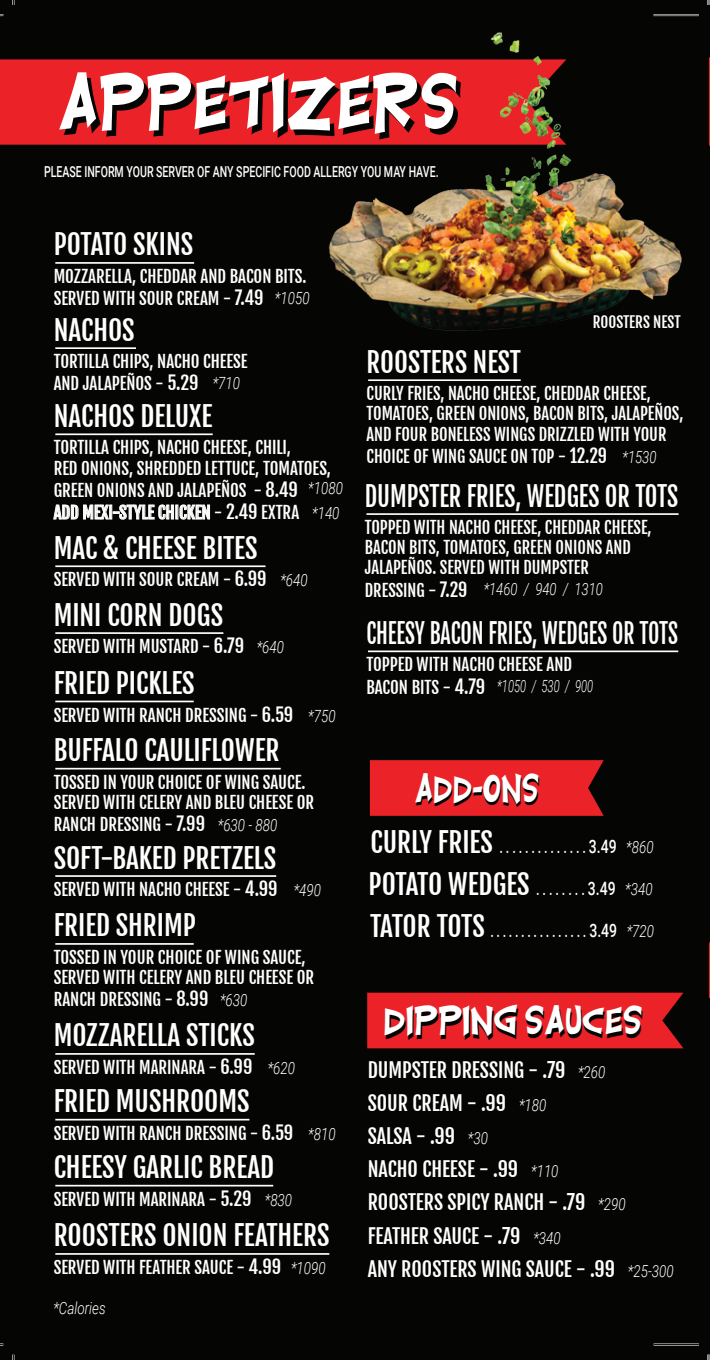
<style>
.page{position:relative;width:710px;height:1360px;background:#fff}
.page>*{position:absolute;margin:0;border:0;box-sizing:border-box;transform-origin:0 0}
.t1{font:75.6px "Carrick Groovy";color:#050504;scale:.94 1}
.t2{font:38.8px "Carrick Groovy";color:#050504;scale:.94 1}
.t3{font:38.8px "Carrick Groovy";color:#050504;scale:.83 1}
.t4{font:27.2px "Fjalla One";color:#fff}
.t5{font:27.2px "Fjalla One";color:#fff;scale:.8 1}
.t6{font:27.2px "Fjalla One";color:#fff;scale:.89 1}
.t7{font:20px/33.2px "Fjalla One";color:#fff}
.t8{font:16.8px/20.2px "Fjalla One";color:#fff}
.t9{font:500 16.8px "Roboto";color:#fff;scale:.76 1}
.t10{font:italic 300 16.8px "Roboto";color:#fff;scale:.8 1}
.t11{font:500 15.2px "Roboto";color:#fff;scale:.7 1}
.t12{font:15.2px "Fjalla One";color:#fff}
.s1{font-size:18.4px}
.s2{font-family:"Roboto";font-weight:300;font-style:italic}
.s3{font-family:"Fjalla One";font-weight:400;font-size:27.2px}
.s4{font-weight:300;font-style:italic}
.s5{font-family:"Roboto";font-weight:500;font-size:16.8px}
.s6{font-family:"Roboto";font-weight:500;font-size:18.4px}
.s7{font-family:"Roboto";font-weight:300;font-style:italic;font-size:16.8px}
.s8{font-size:20.2px}
.s9{font-family:"Roboto";font-weight:300;font-style:italic;font-size:16.6px}
</style>
<div class="page">
<div style="left:0;top:0;width:710px;height:1359px;background:#050504"></div>
<div style="left:0;top:59px;width:490px;height:86px;background:#eb2228"></div>
<hr style="left:55px;top:262px;width:139px;height:2px;background:#fff">
<hr style="left:55px;top:347px;width:81px;height:2px;background:#fff">
<hr style="left:55px;top:433px;width:158px;height:2px;background:#fff">
<svg style="left:53px;top:504px;width:157px;height:15px"></svg>
<hr style="left:55px;top:565px;width:210px;height:2px;background:#fff">
<hr style="left:55px;top:632px;width:168px;height:2px;background:#fff">
<hr style="left:55px;top:700px;width:139px;height:2px;background:#fff">
<hr style="left:55px;top:875px;width:221px;height:1px;background:#fff">
<hr style="left:55px;top:943px;width:139px;height:1px;background:#fff">
<hr style="left:55px;top:1053px;width:200px;height:1px;background:#fff">
<hr style="left:55px;top:1118px;width:194px;height:2px;background:#fff">
<hr style="left:55px;top:1184px;width:218px;height:2px;background:#fff">
<hr style="left:55px;top:1253px;width:274px;height:1px;background:#fff">
<div style="left:367px;top:992px;width:316px;height:56px;background:#eb2228"></div>
<hr style="left:368px;top:379px;width:153px;height:2px;background:#fff">
<hr style="left:366px;top:513px;width:313px;height:2px;background:#fff">
<hr style="left:368px;top:650px;width:310px;height:2px;background:#fff">
<div style="left:370px;top:760px;width:234px;height:55px;background:#eb2228"></div>
<hr style="left:55px;top:767px;width:226px;height:2px;background:#fff">
<img style="left:329px;top:160px;width:353px;height:171px">
<img style="left:490px;top:32px;width:81px;height:157px">
<svg style="left:709px;top:57px;width:1px;height:89px"></svg>
<svg style="left:709px;top:942px;width:1px;height:55px"></svg>
<hr style="left:654px;top:14px;width:45px;height:2px;background:#fff">
<hr style="left:654px;top:1343px;width:45px;height:2px;background:#fff">
<hr style="left:654px;top:15px;width:45px;height:1px;background:#000">
<hr style="left:654px;top:1344px;width:45px;height:1px;background:#000">
<svg style="left:707px;top:0;width:3px;height:5px"></svg>
<svg style="left:707px;top:1354px;width:3px;height:5px"></svg>
<p class="t1" style="left:62px;top:63px;width:427px">APPETIZERS</p>
<p class="t11" style="left:44px;top:161px;width:565px">PLEASE INFORM YOUR SERVER OF ANY SPECIFIC FOOD ALLERGY YOU MAY HAVE.</p>
<p class="t4" style="left:54px;top:230px;width:141px">POTATO SKINS</p>
<p class="t8" style="left:54px;top:266px;width:257px;line-height:22.2px">MOZZARELLA, CHEDDAR AND BACON BITS.<br>SERVED WITH SOUR CREAM - <span class="s1">7.49</span> <span class="s2">*1050</span></p>
<p class="t4" style="left:54px;top:315px;width:82px">NACHOS</p>
<p class="t8" style="left:54px;top:351px;width:195px;line-height:22.2px">TORTILLA CHIPS, NACHO CHEESE<br>AND JALAPEÑOS - <span class="s1">5.29</span> <span class="s2">*710</span></p>
<p class="t4" style="left:54px;top:401px;width:160px">NACHOS DELUXE</p>
<p class="t8" style="left:54px;top:438px;width:279px">TORTILLA CHIPS, NACHO CHEESE, CHILI,<br>RED ONIONS, SHREDDED LETTUCE, TOMATOES,</p>
<p class="t8" style="left:54px;top:479px;width:291px;line-height:22.4px">GREEN ONIONS AND JALAPEÑOS - <span class="s1">8.49</span> <span class="s2">*1080<br></span>ADD MEXI-STYLE CHICKEN - <span class="s1">2.49</span> EXTRA <span class="s2">*140</span></p>
<p class="t4" style="left:54px;top:533px;width:205px">MAC &amp; CHEESE BITES</p>
<p class="t8" style="left:54px;top:570px;width:256px">SERVED WITH SOUR CREAM - <span class="s1">6.99</span> <span class="s2">*640</span></p>
<p class="t4" style="left:54px;top:600px;width:171px">MINI CORN DOGS</p>
<p class="t8" style="left:54px;top:637px;width:232px">SERVED WITH MUSTARD - <span class="s1">6.79</span> <span class="s2">*640</span></p>
<p class="t4" style="left:54px;top:668px;width:142px">FRIED PICKLES</p>
<p class="t8" style="left:54px;top:705px;width:284px">SERVED WITH RANCH DRESSING - <span class="s1">6.59</span> <span class="s2">*750</span></p>
<p class="t4" style="left:54px;top:735px;width:227px">BUFFALO CAULIFLOWER</p>
<p class="t8" style="left:54px;top:773px;width:262px">TOSSED IN YOUR CHOICE OF WING SAUCE.<br>SERVED WITH CELERY AND BLEU CHEESE OR</p>
<p class="t8" style="left:54px;top:815px;width:225px">RANCH DRESSING - <span class="s1">7.99</span> <span class="s2">*630 - 880</span></p>
<p class="t4" style="left:54px;top:843px;width:224px">SOFT-BAKED PRETZELS</p>
<p class="t8" style="left:54px;top:880px;width:269px">SERVED WITH NACHO CHEESE - <span class="s1">4.99</span> <span class="s2">*490</span></p>
<p class="t4" style="left:54px;top:911px;width:144px">FRIED SHRIMP</p>
<p class="t8" style="left:54px;top:948px;width:262px">TOSSED IN YOUR CHOICE OF WING SAUCE,<br>SERVED WITH CELERY AND BLEU CHEESE OR</p>
<p class="t8" style="left:54px;top:990px;width:195px">RANCH DRESSING - <span class="s1">8.99</span> <span class="s2">*630</span></p>
<p class="t4" style="left:54px;top:1021px;width:203px">MOZZARELLA STICKS</p>
<p class="t8" style="left:54px;top:1058px;width:243px">SERVED WITH MARINARA - <span class="s1">6.99</span> <span class="s2">*620</span></p>
<p class="t4" style="left:54px;top:1086px;width:197px">FRIED MUSHROOMS</p>
<p class="t8" style="left:54px;top:1123px;width:284px">SERVED WITH RANCH DRESSING - <span class="s1">6.59</span> <span class="s2">*810</span></p>
<p class="t4" style="left:54px;top:1152px;width:222px">CHEESY GARLIC BREAD</p>
<p class="t8" style="left:54px;top:1189px;width:240px">SERVED WITH MARINARA - <span class="s1">5.29</span> <span class="s2">*830</span></p>
<p class="t4" style="left:54px;top:1221px;width:277px">ROOSTERS ONION FEATHERS</p>
<p class="t8" style="left:54px;top:1258px;width:274px">SERVED WITH FEATHER SAUCE - <span class="s1">4.99</span> <span class="s2">*1090</span></p>
<p class="t10" style="left:53px;top:1296px;width:67px">*Calories</p>
<p class="t12" style="left:593px;top:313px;width:89px">ROOSTERS NEST</p>
<p class="t4" style="left:367px;top:347px;width:156px">ROOSTERS NEST</p>
<p class="t8" style="left:367px;top:384px;width:318px">CURLY FRIES, NACHO CHEESE, CHEDDAR CHEESE,<br>TOMATOES, GREEN ONIONS, BACON BITS, JALAPEÑOS,<br>AND FOUR BONELESS WINGS DRIZZLED WITH YOUR</p>
<p class="t8" style="left:367px;top:447px;width:291px">CHOICE OF WING SAUCE ON TOP - <span class="s1">12.29</span> <span class="s2">*1530</span></p>
<p class="t6" style="left:365px;top:481px;width:354px">DUMPSTER FRIES, WEDGES OR TOTS</p>
<p class="t8" style="left:365px;top:518px;width:288px">TOPPED WITH NACHO CHEESE, CHEDDAR CHEESE, BACON BITS, TOMATOES, GREEN ONIONS AND JALAPEÑOS. SERVED WITH DUMPSTER DRESSING - <span class="s1">7.29</span> <span class="s2">*1460 / 940 / 1310</span></p>
<p class="t5" style="left:366px;top:618px;width:391px">CHEESY BACON FRIES, WEDGES OR TOTS</p>
<p class="t8" style="left:366px;top:655px;width:228px">TOPPED WITH NACHO CHEESE AND<br>BACON BITS - <span class="s1">4.79</span> <span class="s2">*1050 / 530 / 900</span></p>
<p class="t3" style="left:415px;top:768px;width:152px">ADD-ONS</p>
<p class="t9" style="left:370px;top:834px;width:374px"><span class="s3">CURLY FRIES</span> ..............<span class="s1">3.49</span> <span class="s4">*860</span></p>
<p class="t4" style="left:369px;top:869px;width:286px">POTATO WEDGES <span class="s5">. . . . . . . .</span> <span class="s6">3.49</span> <span class="s7">*340</span></p>
<p class="t9" style="left:370px;top:919px;width:375px"><span class="s3">TATOR TOTS</span> ................<span class="s1">3.49</span> <span class="s4">*720</span></p>
<p class="t2" style="left:385px;top:1001px;width:277px">DIPPING SAUCES</p>
<p class="t7" style="left:368px;top:1054px;width:307px">DUMPSTER DRESSING - <span class="s8">.79</span> <span class="s9">*260<br></span>SOUR CREAM - <span class="s8">.99</span> <span class="s9">*180<br></span>SALSA - <span class="s8">.99</span> <span class="s9">*30<br></span>NACHO CHEESE - <span class="s8">.99</span> <span class="s9">*110<br></span>ROOSTERS SPICY RANCH - <span class="s8">.79</span> <span class="s9">*290<br></span>FEATHER SAUCE - <span class="s8">.79</span> <span class="s9">*340<br></span>ANY ROOSTERS WING SAUCE - <span class="s8">.99</span> <span class="s9">*25-300</span></p>
</div>
